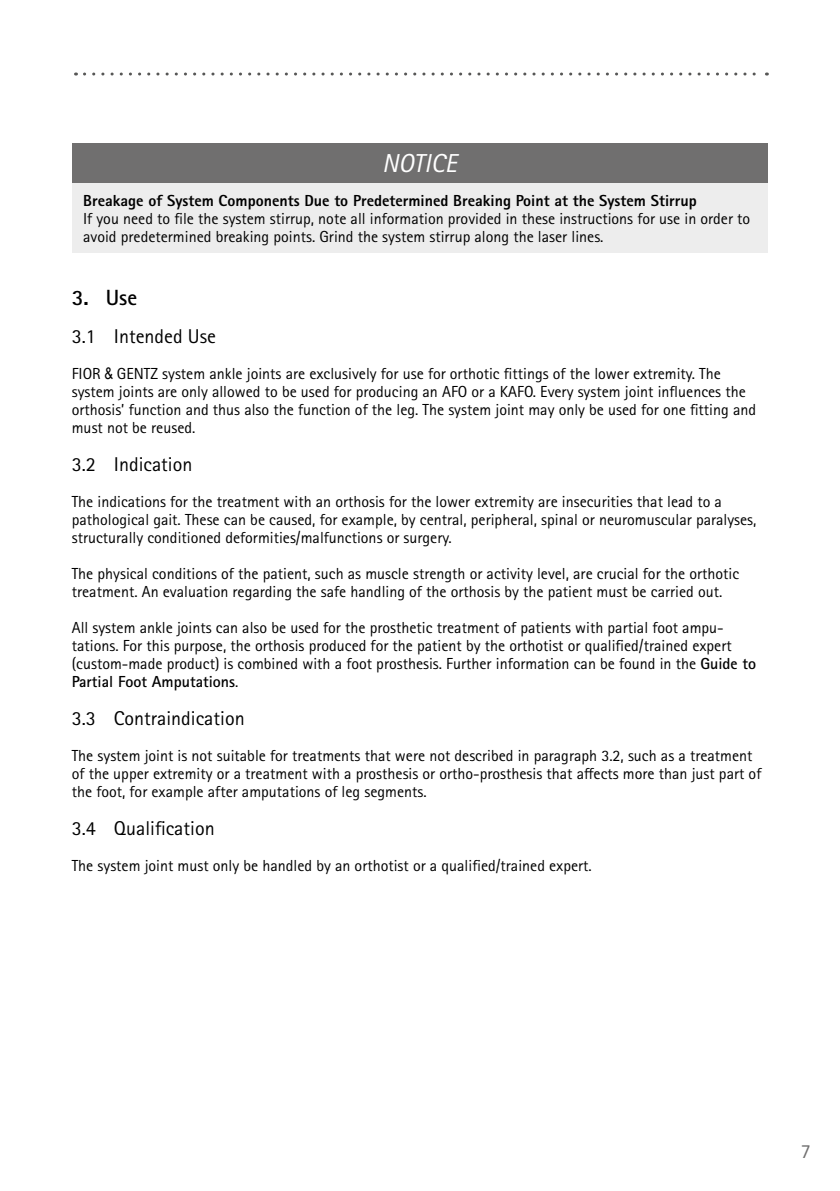
<style>
.page{position:relative;width:840px;height:1191px;background:#fff}
.page>*{position:absolute;margin:0;border:0;box-sizing:border-box;transform-origin:0 0}
.t1{font:italic 26px "Rotis Sans Serif Pro";color:#fff}
.t2{font:700 22px "Rotis Sans Serif Pro";color:#000}
.t3{font:20px "Rotis Sans Serif Pro";color:#000}
.t4{font:20px "Rotis Sans Serif Pro";color:#706f6f}
.t5{font:16px/18px "Rotis Sans Serif Pro";color:#000}
.t6{font:800 16px "Rotis Sans Serif Pro";color:#000}
.s1{font-family:"Arial Narrow"}
.s2{font-weight:700}
</style>
<div class="page">
<svg style="left:84px;top:73px;width:683px;height:3px"></svg>
<div style="left:72px;top:143px;width:694px;height:40px;background:#706f6f"></div>
<div style="left:72px;top:183px;width:694px;height:70px;background:#ededed"></div>
<h1 class="t1" style="left:382px;top:148px;width:76px">NOTICE</h1>
<p class="t6" style="left:83px;top:190px;width:614px">Breakage of System Components Due to Predetermined Breaking Point at the System Stirrup</p>
<p class="t5" style="left:83px;top:209px;width:668px">If you need to file the system stirrup, note all information provided in these instructions for use in order to avoid predetermined breaking points. Grind the system stirrup along the laser lines.</p>
<h2 class="t2" style="left:72px;top:284px;width:67px">3. Use</h2>
<p class="t3" style="left:72px;top:324px;width:146px">3.1 Intended Use</p>
<p class="t5" style="left:72px;top:365px;width:685px">FIOR <span class="s1">&amp;</span> GENTZ system ankle joints are exclusively for use for orthotic fittings of the lower extremity. The system joints are only allowed to be used for producing an AFO or a KAFO. Every system joint influences the orthosis’ function and thus also the function of the leg. The system joint may only be used for one fitting and must not be reused.</p>
<p class="t3" style="left:72px;top:452px;width:122px">3.2 Indication</p>
<p class="t5" style="left:72px;top:493px;width:685px">The indications for the treatment with an orthosis for the lower extremity are insecurities that lead to a pathological gait. These can be caused, for example, by central, peripheral, spinal or neuromuscular paralyses, structurally conditioned deformities/malfunctions or surgery.</p>
<p class="t5" style="left:72px;top:565px;width:668px">The physical conditions of the patient, such as muscle strength or activity level, are crucial for the orthotic treatment. An evaluation regarding the safe handling of the orthosis by the patient must be carried out.</p>
<p class="t5" style="left:72px;top:619px;width:685px">All system ankle joints can also be used for the prosthetic treatment of patients with partial foot ampu&shy;tations. For this purpose, the orthosis produced for the patient by the orthotist or qualified/trained expert (custom-made product) is combined with a foot prosthesis. Further information can be found in the <span class="s2">Guide to Partial Foot Amputations</span>.</p>
<p class="t3" style="left:72px;top:706px;width:174px">3.3 Contraindication</p>
<p class="t5" style="left:72px;top:747px;width:690px">The system joint is not suitable for treatments that were not described in paragraph 3.2, such as a treatment of the upper extremity or a treatment with a prosthesis or ortho-prosthesis that affects more than just part of the foot, for example after amputations of leg segments.</p>
<p class="t3" style="left:72px;top:816px;width:144px">3.4 Qualification</p>
<p class="t5" style="left:72px;top:857px;width:521px">The system joint must only be handled by an orthotist or a qualified/trained expert.</p>
<p class="t4" style="left:800px;top:1139px;width:11px">7</p>
</div>
